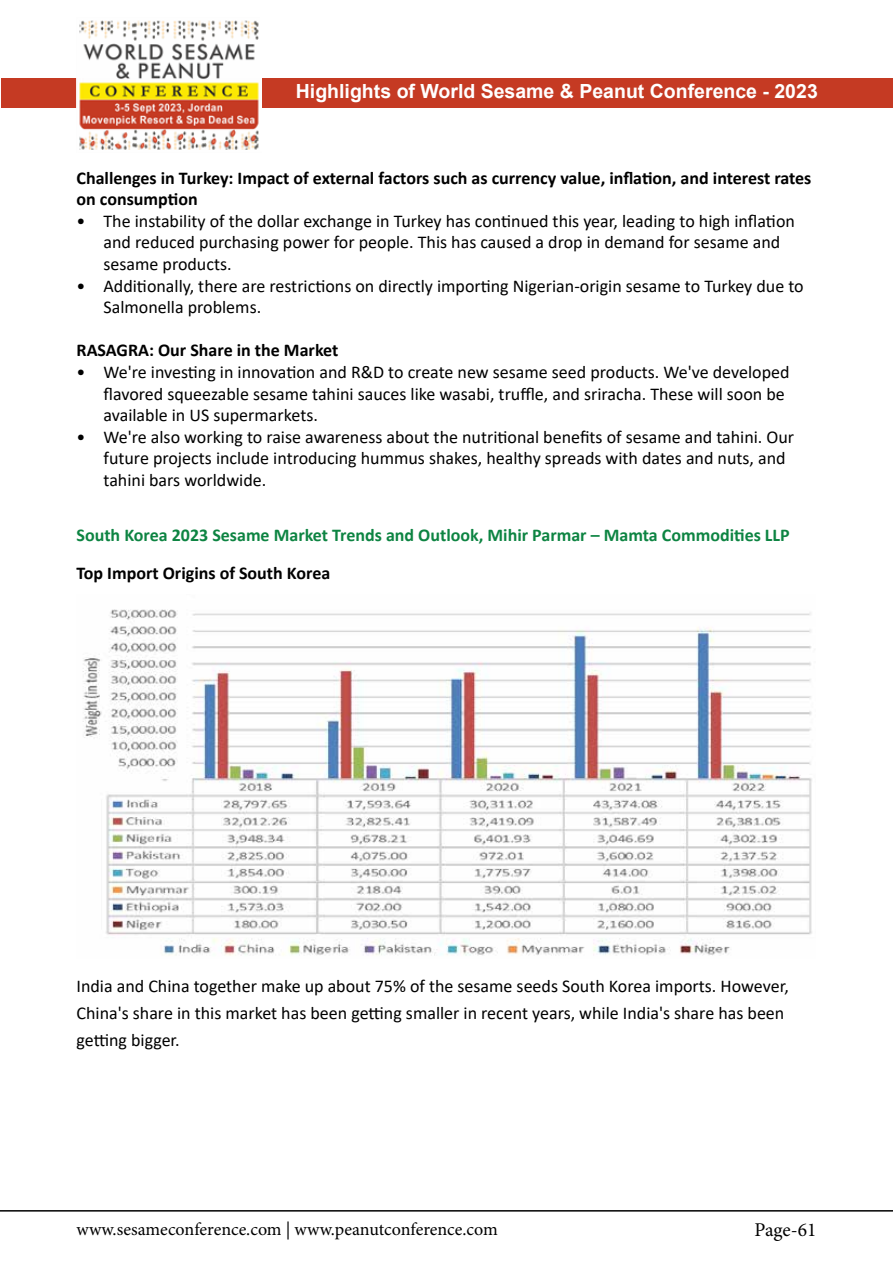
<style>
.page{position:relative;width:893px;height:1263px;background:#fff}
.page>*{position:absolute;margin:0;border:0;box-sizing:border-box;transform-origin:0 0}
.t1{font:700 19.5px "Arial";color:#fff}
.t2{font:19.5px "Minion Pro";letter-spacing:-.005em;color:#000}
.t3{font:18px/21.6px "Calibri";color:#000}
.t4{font:700 18px/21.6px "Calibri";color:#000}
.t5{font:700 18px "Calibri";color:#0d8442}
.t6{font:18px "Minion Pro";color:#000}
</style>
<div class="page">
<div style="left:2px;top:78px;width:891px;height:30px;background:#c53a23"></div>
<hr style="left:0;top:1210px;width:893px;height:1px;background:#000">
<img style="left:77px;top:20px;width:184px;height:130px">
<img style="left:83px;top:609px;width:729px;height:347px">
<p class="t1" style="left:296px;top:78px;width:523px">Highlights of World Sesame &amp; Peanut Conference - 2023</p>
<p class="t4" style="left:77px;top:167px;width:736px">Challenges in Turkey: Impact of external factors such as currency value, inflation, and interest rates on consumption</p>
<p class="t3" style="left:104px;top:210px;width:693px;text-indent:-27px">• The instability of the dollar exchange in Turkey has continued this year, leading to high inflation and reduced purchasing power for people. This has caused a drop in demand for sesame and sesame products.</p>
<p class="t3" style="left:104px;top:274px;width:702px;text-indent:-27px">• Additionally, there are restrictions on directly importing Nigerian-origin sesame to Turkey due to<br>Salmonella problems.</p>
<p class="t4" style="left:77px;top:339px;width:263px">RASAGRA: Our Share in the Market</p>
<p class="t3" style="left:104px;top:361px;width:687px;text-indent:-27px">• We're investing in innovation and R&amp;D to create new sesame seed products. We've developed flavored squeezable sesame tahini sauces like wasabi, truffle, and sriracha. These will soon be available in US supermarkets.</p>
<p class="t3" style="left:104px;top:426px;width:692px;text-indent:-27px">• We're also working to raise awareness about the nutritional benefits of sesame and tahini. Our future projects include introducing hummus shakes, healthy spreads with dates and nuts, and tahini bars worldwide.</p>
<p class="t5" style="left:77px;top:522px;width:715px">South Korea 2023 Sesame Market Trends and Outlook, Mihir Parmar – Mamta Commodities LLP</p>
<p class="t4" style="left:77px;top:562px;width:255px">Top Import Origins of South Korea</p>
<p class="t3" style="left:77px;top:972px;width:714px;line-height:27px">India and China together make up about 75% of the sesame seeds South Korea imports. However,<br>China's share in this market has been getting smaller in recent years, while India's share has been getting bigger.</p>
<p class="t6" style="left:77px;top:1217px;width:423px">www.sesameconference.com | www.peanutconference.com</p>
<p class="t2" style="left:754px;top:1216px;width:63px">Page-61</p>
</div>
